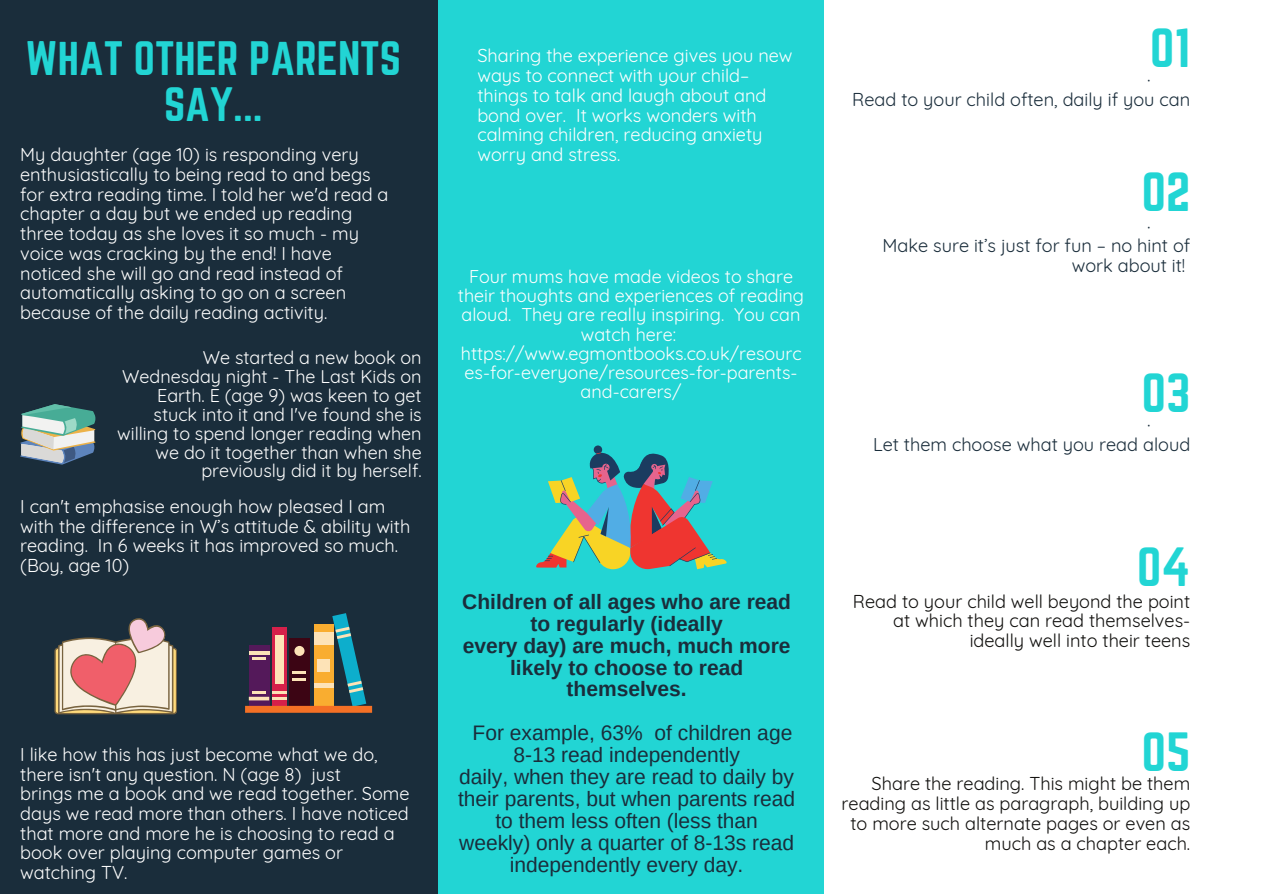
<style>
.page{position:relative;width:1263px;height:894px;background:#fff}
.page>*{position:absolute;margin:0;border:0;box-sizing:border-box;transform-origin:0 0}
.t1{font:48.45px "Norwester";color:#22d5d4}
.t2{font:42.45px/45.9px "Norwester";color:#22d5d4;text-align:center}
.t3{font:21px/21.9px "Arimo";color:#1a2d3b;text-align:center}
.t4{font:700 21px/21.9px "Arimo";color:#1a2d3b;text-align:center}
.t5{font:18.15px/19.6px "Quicksand";color:#fff}
.t6{font:18.15px/19.6px "Quicksand";color:#100f0d;text-align:right}
.t7{font:18.15px/19.6px "Quicksand";color:#1a2d3b}
.t8{font:18px/19.2px "Quicksand";color:#fff;text-align:center}
</style>
<div class="page">
<div style="left:0;top:0;width:438px;height:893px;background:#1a2d3b"></div>
<div style="left:438px;top:0;width:385px;height:893px;background:#22d5d4"></div>
<svg style="left:20px;top:404px;width:75px;height:60px"></svg>
<svg style="left:54px;top:618px;width:123px;height:95px"></svg>
<div style="left:249px;top:644px;width:20px;height:62px;background:#54195a"></div>
<hr style="left:249px;top:651px;width:20px;height:3px;background:#fde3b7">
<hr style="left:252px;top:657px;width:14px;height:3px;background:#fde3b7">
<svg style="left:249px;top:696px;width:20px;height:4px"></svg>
<hr style="left:252px;top:691px;width:14px;height:3px;background:#fde3b7">
<svg style="left:332px;top:613px;width:34px;height:92px"></svg>
<div style="left:272px;top:627px;width:15px;height:79px;background:#d5204a"></div>
<hr style="left:272px;top:690px;width:15px;height:3px;background:#fde3b7">
<hr style="left:272px;top:697px;width:15px;height:3px;background:#fde3b7">
<div style="left:275px;top:634px;width:9px;height:49px;background:#fde3b7"></div>
<div style="left:289px;top:638px;width:21px;height:68px;background:#3c0514"></div>
<svg style="left:293px;top:671px;width:13px;height:9px"></svg>
<div style="left:294px;top:645px;width:11px;height:10px;background:#fde3b7;border-radius:50%"></div>
<div style="left:314px;top:624px;width:19px;height:83px;background:#f9ad30"></div>
<div style="left:314px;top:632px;width:19px;height:13px;background:#fde3b7"></div>
<div style="left:317px;top:659px;width:13px;height:13px;background:#fde3b7"></div>
<hr style="left:314px;top:683px;width:19px;height:4px;background:#fde3b7">
<div style="left:245px;top:705px;width:127px;height:7px;background:#f47025"></div>
<div style="left:594px;top:445px;width:8px;height:9px;background:#1b3c60;border-radius:50%"></div>
<svg style="left:536px;top:452px;width:191px;height:117px"></svg>
<h2 class="t2" style="left:26px;top:37px;width:377px">WHAT OTHER PARENTS<br>SAY...</h2>
<p class="t5" style="left:20px;top:145px;width:370px">My daughter (age 10) is responding very enthusiastically to being read to and begs for extra reading time. I told her we'd read a chapter a day but we ended up reading three today as she loves it so much - my voice was cracking by the end! I have noticed she will go and read instead of automatically asking to go on a screen because of the daily reading activity.</p>
<p class="t8" style="left:117px;top:347px;width:306px;text-align:right">We started a new book on<br>Wednesday night - The Last Kids on<br>Earth. E (age 9) was keen to get stuck into it and I've found she is willing to spend longer reading when we do it together than when she previously did it by herself.</p>
<p class="t5" style="left:20px;top:496px;width:392px">I can't emphasise enough how pleased I am with the difference in W’s attitude &amp; ability with reading. In 6 weeks it has improved so much. (Boy, age 10)</p>
<p class="t5" style="left:20px;top:744px;width:391px">I like how this has just become what we do, there isn't any question. N (age 8) just<br>brings me a book and we read together. Some days we read more than others. I have noticed that more and more he is choosing to read a book over playing computer games or watching TV.</p>
<p class="t5" style="left:477px;top:46px;width:317px">Sharing the experience gives you new ways to connect with your child– things to talk and laugh about and bond over. It works wonders with calming children, reducing anxiety worry and stress.</p>
<p class="t8" style="left:458px;top:266px;width:348px">Four mums have made videos to share their thoughts and experiences of reading aloud. They are really inspiring. You can watch here: https://www.egmontbooks.co.uk/resourc es-for-everyone/resources-for-parents&shy;and-carers/</p>
<p class="t4" style="left:462px;top:590px;width:330px">Children of all ages who are read to regularly (ideally<br>every day) are much, much more likely to choose to read themselves.</p>
<p class="t3" style="left:458px;top:721px;width:339px">For example, 63% of children age<br>8-13 read independently<br>daily, when they are read to daily by their parents, but when parents read to them less often (less than weekly) only a quarter of 8-13s read independently every day.</p>
<h1 class="t1" style="left:1150px;top:24px;width:42px">01</h1>
<p class="t7" style="left:852px;top:69px;width:339px;text-indent:295px">·<br>Read to your child often, daily if you can</p>
<h1 class="t1" style="left:1142px;top:169px;width:50px">02</h1>
<p class="t7" style="left:1147px;top:216px;width:5px">·</p>
<p class="t7" style="left:882px;top:235px;width:309px">Make sure it’s just for fun – no hint of</p>
<p class="t7" style="left:1072px;top:255px;width:115px">work about it!</p>
<h1 class="t1" style="left:1142px;top:369px;width:50px">03</h1>
<p class="t7" style="left:873px;top:414px;width:319px;text-indent:274px">·<br>Let them choose what you read aloud</p>
<h1 class="t1" style="left:1137px;top:543px;width:54px">04</h1>
<p class="t6" style="left:853px;top:590px;width:339px">Read to your child well beyond the point at which they can read themselves&shy;ideally well into their teens</p>
<h1 class="t1" style="left:1142px;top:728px;width:50px">05</h1>
<p class="t6" style="left:842px;top:773px;width:350px">Share the reading. This might be them reading as little as paragraph, building up to more such alternate pages or even as much as a chapter each.</p>
</div>
